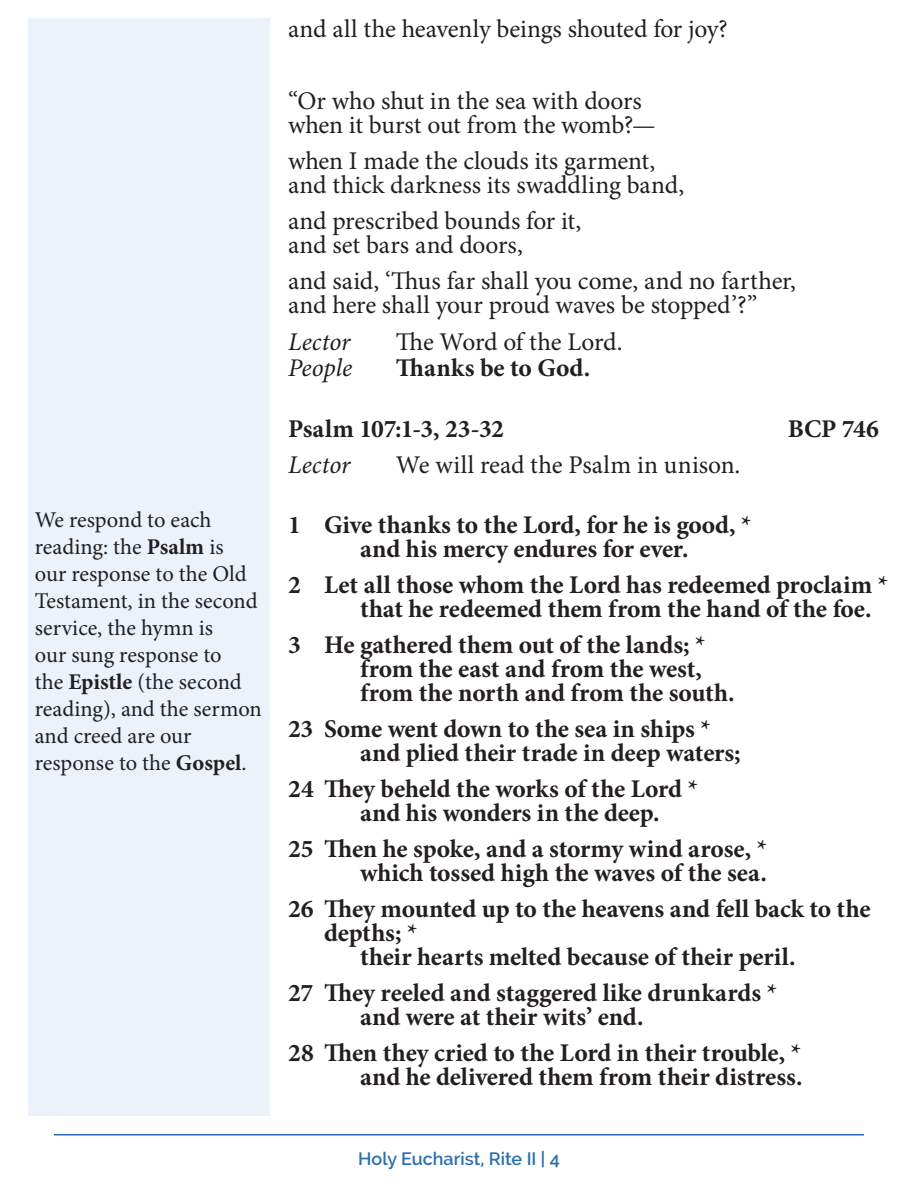
<style>
.page{position:relative;width:918px;height:1188px;background:#fff}
.page>*{position:absolute;margin:0;border:0;box-sizing:border-box;transform-origin:0 0}
.People{font:700 25.5px/24px "Minion Pro";letter-spacing:-.005em;color:#231f20}
.People-2{font:25.5px/24px "Minion Pro";letter-spacing:-.005em;color:#231f20}
.People-3{font:italic 25.5px "Minion Pro";color:#231f20}
.t1{font:22.5px/27px "Minion Pro";letter-spacing:-.005em;color:#231f20}
.t2{font:600 18px "Raleway";color:#296eb7}
.s1{font-weight:700}
</style>
<div class="page">
<hr style="left:54px;top:1134px;width:810px;height:2px;background:#296eb7">
<div style="left:28px;top:18px;width:242px;height:1098px;background:#ebf2f9"></div>
<p class="t1" style="left:35px;top:507px;width:229px">We respond to each reading: the <span class="s1">Psalm</span> is<br>our response to the Old<br>Testament, in the second service, the hymn is<br>our sung response to<br>the <span class="s1">Epistle</span> (the second reading), and the sermon and creed are our response to the <span class="s1">Gospel</span>.</p>
<p class="People-2" style="left:288px;top:17px;width:441px">and all the heavenly beings shouted for joy?</p>
<p class="People-2" style="left:288px;top:89px;width:369px">“Or who shut in the sea with doors when it burst out from the womb?—</p>
<p class="People-2" style="left:288px;top:149px;width:398px">when I made the clouds its garment, and thick darkness its swaddling band,</p>
<p class="People-2" style="left:288px;top:209px;width:295px">and prescribed bounds for it, and set bars and doors,</p>
<p class="People-2" style="left:288px;top:269px;width:510px">and said, ‘Thus far shall you come, and no farther, and here shall your proud waves be stopped’?”</p>
<p class="People-3" style="left:288px;top:324px;width:64px">Lector</p>
<p class="People-2" style="left:396px;top:330px;width:228px">The Word of the Lord.</p>
<p class="People-3" style="left:288px;top:350px;width:66px">People</p>
<p class="People" style="left:396px;top:355px;width:196px">Thanks be to God.</p>
<p class="People" style="left:288px;top:417px;width:218px">Psalm 107:1-3, 23-32</p>
<p class="People" style="left:788px;top:417px;width:93px">BCP 746</p>
<p class="People-3" style="left:288px;top:447px;width:64px">Lector</p>
<p class="People-2" style="left:396px;top:453px;width:346px">We will read the Psalm in unison.</p>
<p class="People" style="left:288px;top:513px;width:465px;text-align:center">1 Give thanks to the Lord, for he is good, * and his mercy endures for ever.</p>
<p class="People" style="left:360px;top:573px;width:530px;text-indent:-72px">2 Let all those whom the Lord has redeemed proclaim * that he redeemed them from the hand of the foe.</p>
<p class="People" style="left:360px;top:633px;width:376px;text-indent:-72px">3 He gathered them out of the lands; * from the east and from the west, from the north and from the south.</p>
<p class="People" style="left:360px;top:717px;width:382px;text-indent:-72px">23 Some went down to the sea in ships * and plied their trade in deep waters;</p>
<p class="People" style="left:360px;top:777px;width:340px;text-indent:-72px">24 They beheld the works of the Lord * and his wonders in the deep.</p>
<p class="People" style="left:288px;top:837px;width:481px;text-align:right">25 Then he spoke, and a stormy wind arose, * which tossed high the waves of the sea.</p>
<p class="People" style="left:288px;top:897px;width:584px">26 They mounted up to the heavens and fell back to the</p>
<p class="People" style="left:324px;top:921px;width:95px">depths; *</p>
<p class="People" style="left:360px;top:945px;width:437px">their hearts melted because of their peril.</p>
<p class="People" style="left:360px;top:981px;width:419px;text-indent:-72px">27 They reeled and staggered like drunkards * and were at their wits’ end.</p>
<p class="People" style="left:288px;top:1041px;width:516px;text-align:right">28 Then they cried to the Lord in their trouble, * and he delivered them from their distress.</p>
<p class="t2" style="left:358px;top:1149px;width:203px">Holy Eucharist, Rite II | 4</p>
</div>
